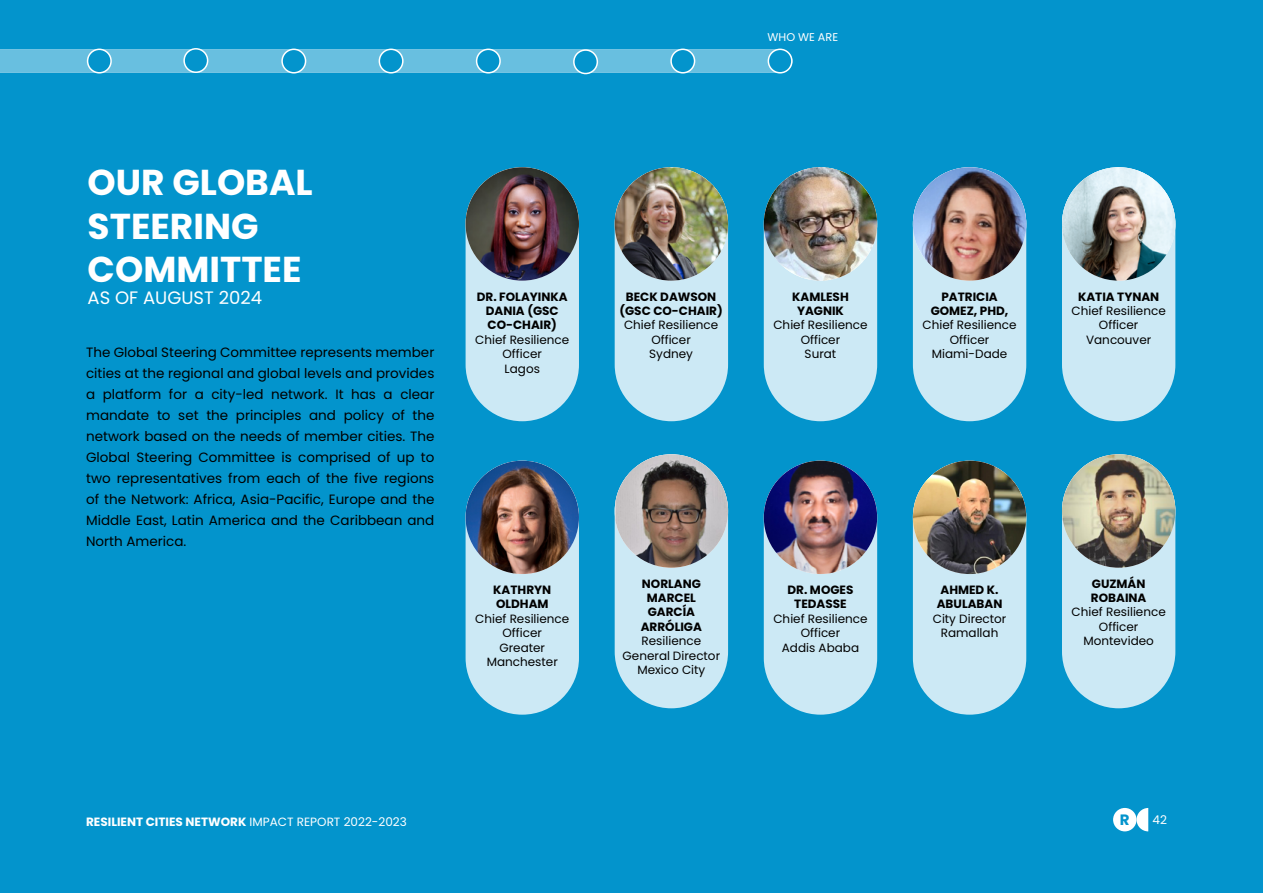
<style>
.page{position:relative;width:1263px;height:893px;background:#0394cc}
.page>*{position:absolute;margin:0;border:0;box-sizing:border-box;transform-origin:0 0}
.t1{font:700 36px/43.2px "Poppins";color:#fff}
.t2{font:18px "Poppins";color:#fff}
.t3{font:700 15px "Poppins";color:#0394cc}
.Body{font:13.5px/21px "Poppins";color:#000;text-align:justify}
.t4{font:12px/14.4px "Poppins";color:#000;text-align:center}
.t5{font:700 12px/14.4px "Poppins";color:#000;text-align:center}
.t6{font:700 12px "Poppins";color:#fff}
.t7{font:12px "Poppins";color:#fff}
.Small_body{font:11.25px "Poppins";color:#fff}
.s1{font-weight:400}
.s2{font-weight:700}
</style>
<div class="page">
<div style="left:1113px;top:808px;width:23px;height:23px;background:#fff;border-radius:50%"></div>
<svg style="left:1136px;top:808px;width:12px;height:23px"></svg>
<div style="left:466px;top:167px;width:113px;height:254px;background:#cce9f5;border-radius:57px"></div>
<img style="left:466px;top:167px;width:113px;height:114px;border-radius:57px">
<div style="left:615px;top:167px;width:113px;height:254px;background:#cce9f5;border-radius:57px"></div>
<img style="left:615px;top:167px;width:113px;height:114px;border-radius:57px">
<div style="left:913px;top:167px;width:113px;height:254px;background:#cce9f5;border-radius:57px"></div>
<img style="left:913px;top:167px;width:113px;height:114px;border-radius:57px">
<div style="left:764px;top:167px;width:113px;height:254px;background:#cce9f5;border-radius:57px"></div>
<img style="left:764px;top:167px;width:113px;height:114px;border-radius:57px">
<div style="left:1062px;top:167px;width:113px;height:254px;background:#cce9f5;border-radius:57px"></div>
<img style="left:1062px;top:167px;width:113px;height:114px;border-radius:57px">
<div style="left:764px;top:461px;width:113px;height:254px;background:#cce9f5;border-radius:57px"></div>
<img style="left:764px;top:461px;width:113px;height:113px;border-radius:57px">
<div style="left:913px;top:461px;width:113px;height:254px;background:#cce9f5;border-radius:57px"></div>
<img style="left:913px;top:461px;width:113px;height:113px;border-radius:57px">
<div style="left:1062px;top:454px;width:113px;height:254px;background:#cce9f5;border-radius:57px"></div>
<img style="left:1062px;top:454px;width:113px;height:114px;border-radius:57px">
<div style="left:615px;top:454px;width:113px;height:254px;background:#cce9f5;border-radius:57px"></div>
<img style="left:615px;top:454px;width:113px;height:114px">
<svg style="left:0;top:49px;width:792px;height:24px;background:#6abfe0"></svg>
<div style="left:768px;top:49px;width:24px;height:24px;background:#0394cc;border-radius:50%"></div>
<div style="left:768px;top:49px;width:24px;height:25px;border:2px solid #fff;border-radius:50%"></div>
<div style="left:88px;top:49px;width:23px;height:24px;background:#0394cc;border-radius:50%"></div>
<div style="left:87px;top:49px;width:25px;height:25px;border:2px solid #fff;border-radius:50%"></div>
<div style="left:184px;top:49px;width:24px;height:23px;background:#0394cc;border-radius:50%"></div>
<div style="left:183px;top:48px;width:25px;height:25px;border:2px solid #fff;border-radius:50%"></div>
<div style="left:282px;top:49px;width:24px;height:24px;background:#0394cc;border-radius:50%"></div>
<div style="left:281px;top:49px;width:25px;height:25px;border:2px solid #fff;border-radius:50%"></div>
<div style="left:379px;top:49px;width:24px;height:24px;background:#0394cc;border-radius:50%"></div>
<div style="left:379px;top:49px;width:25px;height:25px;border:2px solid #fff;border-radius:50%"></div>
<div style="left:477px;top:49px;width:23px;height:24px;background:#0394cc;border-radius:50%"></div>
<div style="left:476px;top:49px;width:25px;height:25px;border:2px solid #fff;border-radius:50%"></div>
<div style="left:671px;top:49px;width:23px;height:24px;background:#0394cc;border-radius:50%"></div>
<div style="left:670px;top:49px;width:25px;height:25px;border:2px solid #fff;border-radius:50%"></div>
<div style="left:574px;top:50px;width:23px;height:24px;background:#0394cc;border-radius:50%"></div>
<div style="left:573px;top:49px;width:25px;height:25px;border:2px solid #fff;border-radius:50%"></div>
<div style="left:466px;top:461px;width:113px;height:254px;background:#cce9f5;border-radius:57px"></div>
<img style="left:466px;top:461px;width:113px;height:113px;border-radius:57px">
<p class="Small_body" style="left:768px;top:30px;width:72px">WHO WE ARE</p>
<h1 class="t1" style="left:88px;top:161px;width:227px">OUR GLOBAL<br>STEERING<br>COMMITTEE</h1>
<h1 class="t2" style="left:88px;top:287px;width:176px">AS OF AUGUST 2024</h1>
<p class="Body" style="left:86px;top:342px;width:350px">The Global Steering Committee represents member cities at the regional and global levels and provides a platform for a city-led network. It has a clear mandate to set the principles and policy of the network based on the needs of member cities. The Global Steering Committee is comprised of up to two representatives from each of the five regions of the Network: Africa, Asia-Pacific, Europe and the Middle East, Latin America and the Caribbean and North America.</p>
<p class="t5" style="left:475px;top:289px;width:96px">DR. FOLAYINKA<br>DANIA (GSC<br>CO-CHAIR)<br><span class="s1">Chief Resilience<br>Officer<br>Lagos</span></p>
<p class="t4" style="left:619px;top:289px;width:105px"><span class="s2">BECK DAWSON (GSC CO-CHAIR)<br></span>Chief Resilience<br>Officer<br>Sydney</p>
<p class="t4" style="left:922px;top:289px;width:96px"><span class="s2">PATRICIA<br>GOMEZ, PHD,<br></span>Chief Resilience<br>Officer<br>Miami-Dade</p>
<p class="t4" style="left:773px;top:289px;width:96px"><span class="s2">KAMLESH<br>YAGNIK<br></span>Chief Resilience<br>Officer<br>Surat</p>
<p class="t4" style="left:1071px;top:289px;width:96px"><span class="s2">KATIA TYNAN<br></span>Chief Resilience<br>Officer<br>Vancouver</p>
<p class="t4" style="left:475px;top:583px;width:96px"><span class="s2">KATHRYN<br>OLDHAM<br></span>Chief Resilience<br>Officer<br>Greater<br>Manchester</p>
<p class="t4" style="left:623px;top:576px;width:99px"><span class="s2">NORLANG<br>MARCEL<br>GARCÍA<br>ARRÓLIGA<br></span>Resilience<br>General Director<br>Mexico City</p>
<p class="t4" style="left:773px;top:583px;width:96px"><span class="s2">DR. MOGES<br>TEDASSE<br></span>Chief Resilience<br>Officer<br>Addis Ababa</p>
<p class="t4" style="left:933px;top:583px;width:75px"><span class="s2">AHMED K.<br>ABULABAN<br></span>City Director<br>Ramallah</p>
<p class="t4" style="left:1071px;top:576px;width:96px"><span class="s2">GUZMÁN<br>ROBAINA<br></span>Chief Resilience<br>Officer<br>Montevideo</p>
<p class="t6" style="left:86px;top:815px;width:322px">RESILIENT CITIES NETWORK <span class="s1">IMPACT REPORT 2022-2023</span></p>
<p class="t3" style="left:1120px;top:811px;width:11px">R</p>
<p class="t7" style="left:1152px;top:813px;width:16px">42</p>
</div>
